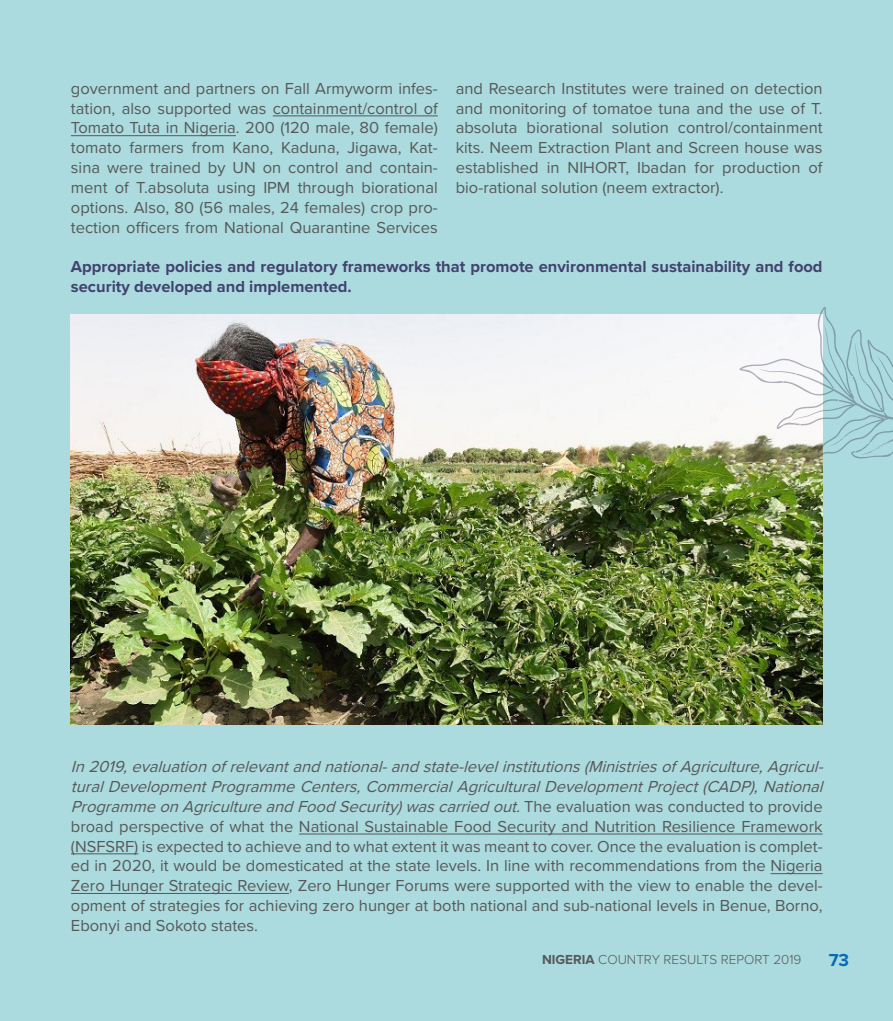
<style>
.page{position:relative;width:893px;height:1021px;background:#fff}
.page>*{position:absolute;margin:0;border:0;box-sizing:border-box;transform-origin:0 0}
.t1{font:700 18px "Proxima Nova";color:#086bb8}
.Main_Body_Text_02{font:16.5px/19.8px "Proxima Nova";color:#57585a;text-align:justify}
.sub-heading_01{font:700 16.5px/19.8px "Proxima Nova";color:#42426e}
.t2{font:300 13.5px "Proxima Nova";color:#57585a}
.s1{font-style:italic}
.s2{font-weight:700}
</style>
<div class="page">
<div style="left:0;top:0;width:893px;height:1020px;background:#abdbde"></div>
<hr style="left:273px;top:116px;width:165px;height:1px;background:#57585a">
<hr style="left:71px;top:135px;width:165px;height:1px;background:#57585a">
<img style="left:71px;top:314px;width:752px;height:410px">
<hr style="left:299px;top:833px;width:524px;height:1px;background:#57585a">
<hr style="left:71px;top:853px;width:67px;height:1px;background:#57585a">
<hr style="left:771px;top:873px;width:52px;height:1px;background:#57585a">
<hr style="left:71px;top:893px;width:218px;height:1px;background:#57585a">
<svg style="left:737px;top:307px;width:156px;height:153px"></svg>
<p class="Main_Body_Text_02" style="left:71px;top:79px;width:368px">government and partners on Fall Armyworm infes&shy;tation, also supported was containment/control of Tomato Tuta in Nigeria. 200 (120 male, 80 female) tomato farmers from Kano, Kaduna, Jigawa, Kat&shy;sina were trained by UN on control and contain&shy;ment of T.absoluta using IPM through biorational options. Also, 80 (56 males, 24 females) crop pro&shy;tection officers from National Quarantine Services</p>
<p class="Main_Body_Text_02" style="left:456px;top:79px;width:368px">and Research Institutes were trained on detection and monitoring of tomatoe tuna and the use of T. absoluta biorational solution control/containment kits. Neem Extraction Plant and Screen house was established in NIHORT, Ibadan for production of bio-rational solution (neem extractor).</p>
<p class="sub-heading_01" style="left:71px;top:257px;width:753px">Appropriate policies and regulatory frameworks that promote environmental sustainability and food security developed and implemented.</p>
<p class="Main_Body_Text_02" style="left:71px;top:757px;width:759px;text-align:left"><span class="s1">In2019,evaluationofrelevantandnational-andstate-levelinstitutions(MinistriesofAgriculture,Agricul&shy;turalDevelopmentProgrammeCenters,CommercialAgriculturalDevelopmentProject(CADP),National ProgrammeonAgricultureandFoodSecurity)wascarriedout.</span>T h e e v a l u a t i o n w a s c o n d u ct e d t o p r o v i d e broad perspective of what the National Sustainable Food Security and Nutrition Resilience Framework (NSFSRF) is expected to achieve and to what extent it was meant to cover. Once the evaluation is complet&shy;ed in 2020, it would be domesticated at the state levels. In line with recommendations from the Nigeria Zero Hunger Strategic Review, Zero Hunger Forums were supported with the view to enable the devel&shy;opment of strategies for achieving zero hunger at both national and sub-national levels in Benue, Borno, Ebonyi and Sokoto states.</p>
<p class="t2" style="left:542px;top:951px;width:261px"><span class="s2">NIGERIA</span> COUNTRY RESULTS REPORT 2019</p>
<p class="t1" style="left:829px;top:949px;width:22px">73</p>
</div>
